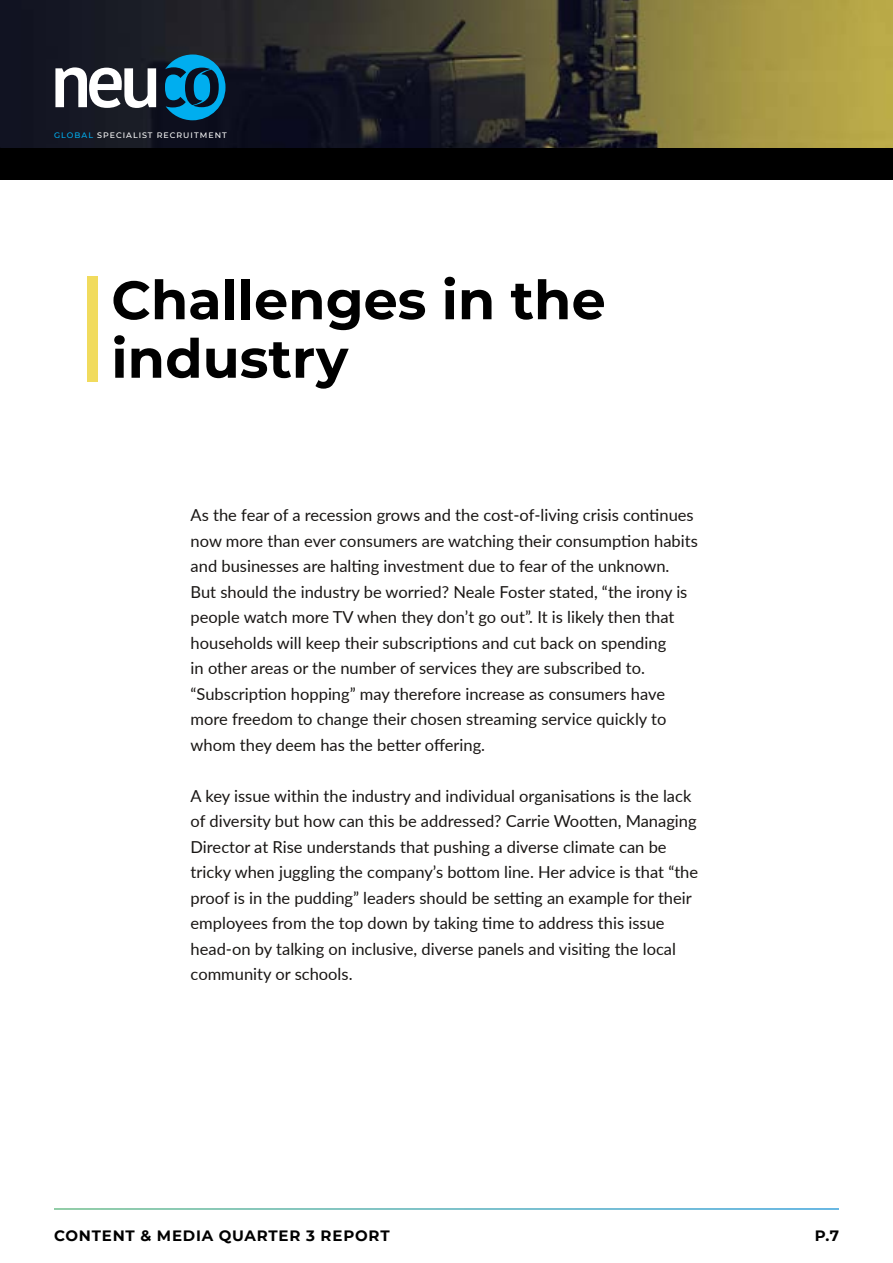
<style>
.page{position:relative;width:893px;height:1263px;background:#fff}
.page>*{position:absolute;margin:0;border:0;box-sizing:border-box;transform-origin:0 0}
.t1{font:700 54px/58.5px "Montserrat";color:#000}
.t2{font:16.5px/25.5px "Lato";color:#191614}
.t3{font:700 15px "Montserrat";letter-spacing:.05em;color:#000}
.t4{font:500 7.95px "Montserrat";letter-spacing:.13em;color:#fff}
.s1{color:#00aeef}
</style>
<div class="page">
<img style="left:0;top:0;width:893px;height:148px">
<svg style="left:55px;top:67px;width:101px;height:41px"></svg>
<svg style="left:165px;top:54px;width:60px;height:66px;background:#066993"></svg>
<div style="left:0;top:148px;width:893px;height:32px;background:#000"></div>
<div style="left:88px;top:276px;width:10px;height:106px;background:#f1db5d"></div>
<p class="t4" style="left:54px;top:130px;width:174px"><span class="s1">GLOBAL</span> SPECIALIST RECRUITMENT</p>
<h1 class="t1" style="left:111px;top:268px;width:496px">Challenges in the industry</h1>
<p class="t2" style="left:191px;top:502px;width:509px">As the fear of a recession grows and the cost-of-living crisis continues now more than ever consumers are watching their consumption habits and businesses are halting investment due to fear of the unknown.<br>But should the industry be worried? Neale Foster stated, “the irony is people watch more TV when they don’t go out”. It is likely then that households will keep their subscriptions and cut back on spending<br>in other areas or the number of services they are subscribed to. “Subscription hopping” may therefore increase as consumers have more freedom to change their chosen streaming service quickly to whom they deem has the better offering.</p>
<p class="t2" style="left:191px;top:782px;width:509px">A key issue within the industry and individual organisations is the lack of diversity but how can this be addressed? Carrie Wootten, Managing Director at Rise understands that pushing a diverse climate can be tricky when juggling the company’s bottom line. Her advice is that “the proof is in the pudding” leaders should be setting an example for their employees from the top down by taking time to address this issue head-on by talking on inclusive, diverse panels and visiting the local community or schools.</p>
<p class="t3" style="left:54px;top:1224px;width:337px">CONTENT &amp; MEDIA QUARTER 3 REPORT</p>
<p class="t3" style="left:815px;top:1224px;width:26px">P.7</p>
</div>
